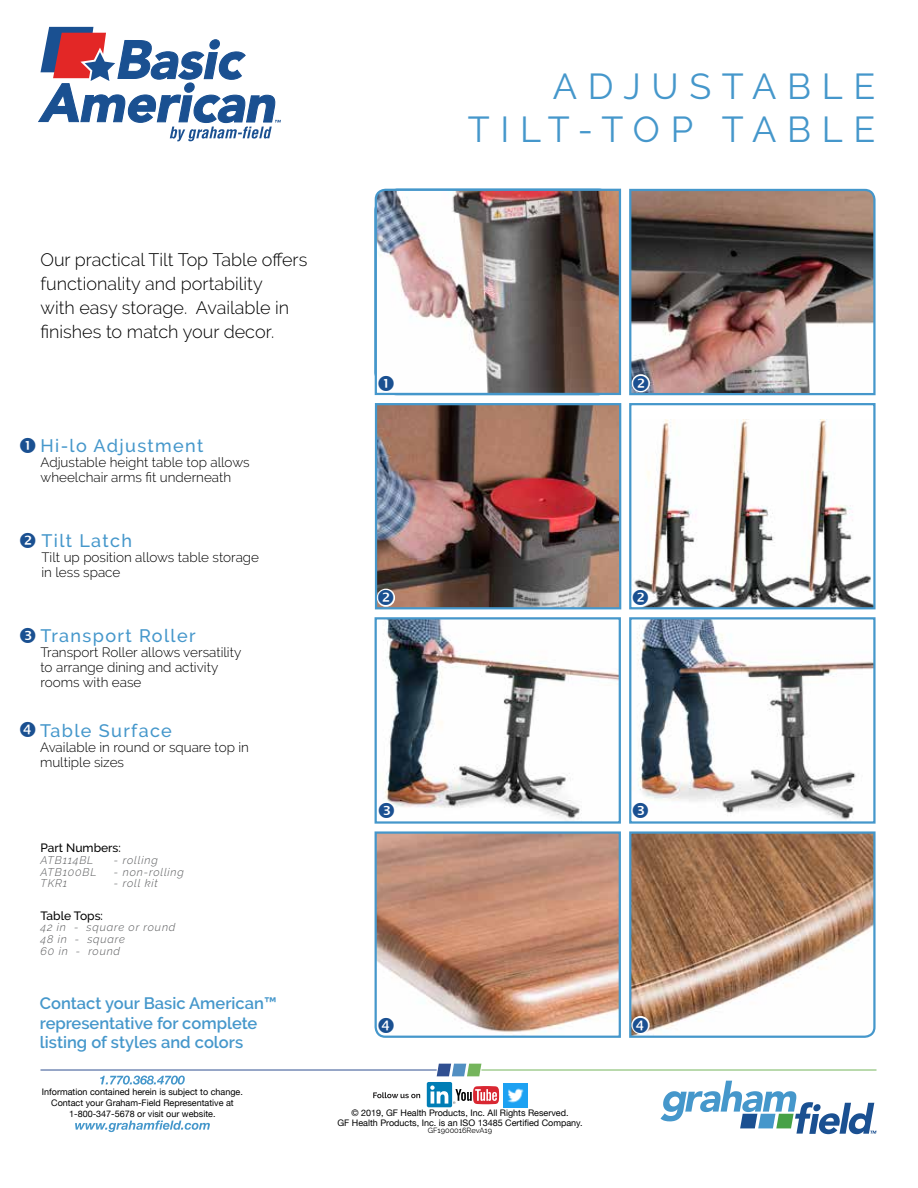
<style>
.page{position:relative;width:918px;height:1188px;background:#fff}
.page>*{position:absolute;margin:0;border:0;box-sizing:border-box;transform-origin:0 0}
.t1{font:36px/43.2px "Raleway";letter-spacing:.3em;color:#4597cb;text-align:right}
.t2{font:300 18px/24px "Raleway";color:#000}
.t3{font:500 18px "Raleway";letter-spacing:.075em;color:#4597cb}
.t4{font:600 16.5px/19.8px "Raleway";color:#4597cb}
.t5{font:300 13.5px/15px "Raleway";color:#000}
.t6{font:500 12px "Raleway";color:#000}
.t7{font:italic 300 11.1px/11.7px "Raleway";letter-spacing:.075em;color:#58595b}
.t8{font:9px/10.8px "Helvetica Neue";color:#000;text-align:center}
.t9{font:7.5px "Raleway";color:#000}
</style>
<div class="page">
<svg style="left:38px;top:27px;width:243px;height:115px"></svg>
<img style="left:374px;top:188px;width:248px;height:208px">
<img style="left:378px;top:406px;width:240px;height:200px">
<div style="left:375px;top:403px;width:246px;height:206px;border:2px solid #4597cb"></div>
<img style="left:383px;top:620px;width:235px;height:200px">
<div style="left:375px;top:617px;width:246px;height:207px;border:2px solid #4597cb"></div>
<svg style="left:374px;top:831px;width:247px;height:207px;background:#c29a89"></svg>
<img style="left:629px;top:188px;width:247px;height:208px">
<img style="left:634px;top:420px;width:239px;height:186px">
<div style="left:629px;top:403px;width:247px;height:206px;border:2px solid #4597cb"></div>
<img style="left:637px;top:620px;width:236px;height:200px">
<div style="left:629px;top:617px;width:247px;height:207px;border:2px solid #4597cb"></div>
<svg style="left:629px;top:831px;width:247px;height:207px"></svg>
<svg style="left:661px;top:1081px;width:216px;height:53px"></svg>
<svg style="left:100px;top:1076px;width:85px;height:9px"></svg>
<svg style="left:75px;top:1121px;width:135px;height:11px"></svg>
<svg style="left:373px;top:1092px;width:47px;height:6px"></svg>
<div style="left:427px;top:1082px;width:25px;height:25px;background:#007db5;border-radius:2px"></div>
<svg style="left:430px;top:1085px;width:70px;height:21px"></svg>
<img style="left:503px;top:1083px;width:24px;height:24px">
<svg style="left:437px;top:1064px;width:44px;height:12px"></svg>
<hr style="left:481px;top:1070px;width:396px;height:1px;background:#75b55c">
<hr style="left:40px;top:1070px;width:397px;height:1px;background:#304f91">
<svg style="left:630px;top:372px;width:22px;height:22px"></svg>
<svg style="left:375px;top:587px;width:22px;height:21px"></svg>
<svg style="left:630px;top:587px;width:22px;height:21px"></svg>
<svg style="left:630px;top:800px;width:22px;height:21px"></svg>
<svg style="left:629px;top:1013px;width:23px;height:23px"></svg>
<svg style="left:375px;top:800px;width:22px;height:21px"></svg>
<svg style="left:375px;top:1013px;width:22px;height:23px"></svg>
<svg style="left:375px;top:372px;width:22px;height:22px"></svg>
<h1 class="t1" style="left:468px;top:65px;width:409px">ADJUSTABLE<br>TILT-TOP TABLE</h1>
<h2 class="t2" style="left:40px;top:247px;width:268px">Our practical Tilt Top Table offers functionality and portability<br>with easy storage. Available in finishes to match your decor.</h2>
<h2 class="t3" style="left:40px;top:435px;width:164px">Hi-lo Adjustment</h2>
<p class="t5" style="left:40px;top:455px;width:211px">Adjustable height table top allows wheelchair arms fit underneath</p>
<h2 class="t3" style="left:41px;top:530px;width:92px">Tilt Latch</h2>
<p class="t5" style="left:41px;top:550px;width:219px">Tilt up position allows table storage in less space</p>
<h2 class="t3" style="left:40px;top:625px;width:157px">Transport Roller</h2>
<p class="t5" style="left:40px;top:644px;width:202px">Transport Roller allows versatility to arrange dining and activity rooms with ease</p>
<h2 class="t3" style="left:40px;top:720px;width:133px">Table Surface</h2>
<p class="t5" style="left:40px;top:739px;width:210px">Available in round or square top in multiple sizes</p>
<p class="t6" style="left:40px;top:841px;width:82px">Part Numbers:</p>
<p class="t7" style="left:40px;top:854px;width:54px">ATB114BL</p>
<p class="t7" style="left:114px;top:854px;width:45px">- rolling</p>
<p class="t7" style="left:40px;top:866px;width:57px">ATB100BL</p>
<p class="t7" style="left:114px;top:866px;width:72px">- non-rolling</p>
<p class="t7" style="left:40px;top:877px;width:28px">TKR1</p>
<p class="t7" style="left:114px;top:877px;width:45px">- roll kit</p>
<p class="t6" style="left:40px;top:908px;width:64px">Table Tops:</p>
<p class="t7" style="left:40px;top:922px;width:136px">42 in - square or round<br>48 in - square<br>60 in - round</p>
<p class="t4" style="left:40px;top:993px;width:238px">Contact your Basic American™ representative for complete listing of styles and colors</p>
<p class="t8" style="left:42px;top:1087px;width:203px">Information contained herein is subject to change.<br>Contact your Graham-Field Representative at<br>1-800-347-5678 or visit our website.</p>
<p class="t8" style="left:337px;top:1109px;width:247px;line-height:9.8px">© 2019, GF Health Products, Inc. All Rights Reserved.<br>GF Health Products, Inc. is an ISO 13485 Certified Company.</p>
<p class="t9" style="left:428px;top:1126px;width:66px">GF1900016RevA19</p>
</div>
